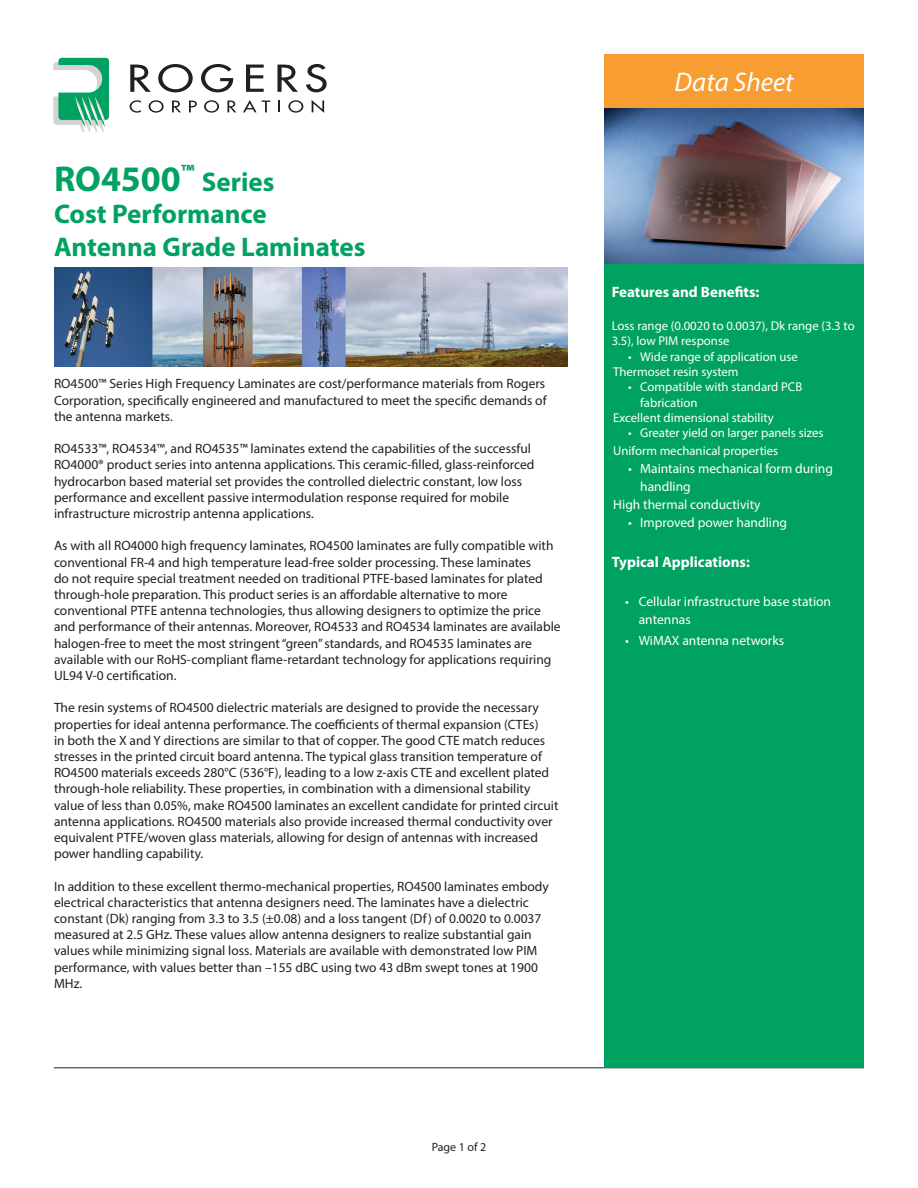
<style>
.page{position:relative;width:918px;height:1188px;background:#fff}
.page>*{position:absolute;margin:0;border:0;box-sizing:border-box;transform-origin:0 0}
.t1{font:700 36px "Myriad Pro";color:#00a261}
.t2{font:700 27px "Myriad Pro";color:#00a261}
.t3{font:italic 27px "Myriad Pro";color:#fff}
.t4{font:700 15px "Myriad Pro";color:#fff}
.t5{font:13.5px/16.2px "Myriad Pro";color:#231f20}
.t6{font:13.5px/18px "Myriad Pro";color:#fff}
.t7{font:12.75px/15.3px "Myriad Pro";color:#fff}
.t8{font:12px "Myriad Pro";color:#231f20}
.s1{font-size:27px}
</style>
<div class="page">
<hr style="left:54px;top:1068px;width:810px;height:1px;background:#231f20">
<svg style="left:53px;top:58px;width:56px;height:74px"></svg>
<svg style="left:130px;top:65px;width:21px;height:27px"></svg>
<svg style="left:158px;top:64px;width:35px;height:28px"></svg>
<svg style="left:201px;top:64px;width:32px;height:28px"></svg>
<svg style="left:246px;top:65px;width:18px;height:27px"></svg>
<svg style="left:277px;top:65px;width:21px;height:27px"></svg>
<svg style="left:306px;top:64px;width:21px;height:28px"></svg>
<svg style="left:130px;top:100px;width:11px;height:13px"></svg>
<svg style="left:149px;top:100px;width:15px;height:13px"></svg>
<svg style="left:172px;top:101px;width:9px;height:11px"></svg>
<svg style="left:189px;top:101px;width:8px;height:11px"></svg>
<svg style="left:204px;top:100px;width:15px;height:13px"></svg>
<svg style="left:227px;top:101px;width:9px;height:11px"></svg>
<svg style="left:243px;top:100px;width:27px;height:12px"></svg>
<svg style="left:278px;top:101px;width:2px;height:11px"></svg>
<svg style="left:288px;top:100px;width:15px;height:13px"></svg>
<svg style="left:312px;top:100px;width:12px;height:13px"></svg>
<img style="left:54px;top:268px;width:514px;height:98px">
<div style="left:605px;top:54px;width:259px;height:1014px;background:#00a261"></div>
<img style="left:605px;top:107px;width:259px;height:157px">
<img style="left:658px;top:160px;width:127px;height:81px">
<div style="left:605px;top:54px;width:259px;height:53px;background:#f89d31"></div>
<p class="t1" style="left:54px;top:155px;width:222px">RO4500<sup>™</sup> <span class="s1">Series</span></p>
<p class="t2" style="left:54px;top:196px;width:214px">Cost Performance</p>
<p class="t2" style="left:54px;top:229px;width:313px">Antenna Grade Laminates</p>
<p class="t5" style="left:54px;top:376px;width:494px;text-align:justify">RO4500™ Series High Frequency Laminates are cost/performance materials from Rogers Corporation, specifically engineered and manufactured to meet the specific demands of the antenna markets.</p>
<p class="t5" style="left:54px;top:440px;width:482px">RO4533™, RO4534™, and RO4535™ laminates extend the capabilities of the successful RO4000® product series into antenna applications. This ceramic-filled, glass-reinforced hydrocarbon based material set provides the controlled dielectric constant, low loss performance and excellent passive intermodulation response required for mobile infrastructure microstrip antenna applications.</p>
<p class="t5" style="left:54px;top:538px;width:508px">As with all RO4000 high frequency laminates, RO4500 laminates are fully compatible with conventional FR-4 and high temperature lead-free solder processing. These laminates<br>do not require special treatment needed on traditional PTFE-based laminates for plated through-hole preparation. This product series is an affordable alternative to more conventional PTFE antenna technologies, thus allowing designers to optimize the price and performance of their antennas. Moreover, RO4533 and RO4534 laminates are available halogen-free to meet the most stringent “green” standards, and RO4535 laminates are available with our RoHS-compliant flame-retardant technology for applications requiring UL94 V-0 certification.</p>
<p class="t5" style="left:54px;top:700px;width:506px">The resin systems of RO4500 dielectric materials are designed to provide the necessary properties for ideal antenna performance. The coefficients of thermal expansion (CTEs)<br>in both the X and Y directions are similar to that of copper. The good CTE match reduces stresses in the printed circuit board antenna. The typical glass transition temperature of RO4500 materials exceeds 280°C (536°F), leading to a low z-axis CTE and excellent plated through-hole reliability. These properties, in combination with a dimensional stability value of less than 0.05%, make RO4500 laminates an excellent candidate for printed circuit antenna applications. RO4500 materials also provide increased thermal conductivity over equivalent PTFE/woven glass materials, allowing for design of antennas with increased power handling capability.</p>
<p class="t5" style="left:54px;top:878px;width:496px">In addition to these excellent thermo-mechanical properties, RO4500 laminates embody electrical characteristics that antenna designers need. The laminates have a dielectric constant (Dk) ranging from 3.3 to 3.5 (±0.08) and a loss tangent (Df) of 0.0020 to 0.0037 measured at 2.5 GHz. These values allow antenna designers to realize substantial gain values while minimizing signal loss. Materials are available with demonstrated low PIM performance, with values better than –155 dBC using two 43 dBm swept tones at 1900<br>MHz.</p>
<p class="t3" style="left:675px;top:65px;width:121px">Data Sheet</p>
<p class="t4" style="left:612px;top:282px;width:149px">Features and Benefits:</p>
<p class="t7" style="left:612px;top:318px;width:244px">Loss range (0.0020 to 0.0037), Dk range (3.3 to<br>3.5), low PIM response</p>
<p class="t7" style="left:628px;top:349px;width:171px">• Wide range of application use</p>
<p class="t7" style="left:613px;top:364px;width:127px">Thermoset resin system</p>
<p class="t7" style="left:640px;top:379px;width:164px;text-indent:-12px">• Compatible with standard PCB fabrication</p>
<p class="t7" style="left:613px;top:410px;width:162px">Excellent dimensional stability</p>
<p class="t7" style="left:628px;top:425px;width:197px">• Greater yield on larger panels sizes</p>
<p class="t7" style="left:613px;top:443px;width:167px">Uniform mechanical properties</p>
<p class="t6" style="left:640px;top:460px;width:194px;text-indent:-12px">• Maintains mechanical form during handling</p>
<p class="t6" style="left:613px;top:496px;width:149px">High thermal conductivity</p>
<p class="t6" style="left:628px;top:514px;width:160px">• Improved power handling</p>
<p class="t4" style="left:612px;top:552px;width:140px">Typical Applications:</p>
<p class="t6" style="left:639px;top:593px;width:194px;text-indent:-14px">• Cellular infrastructure base station antennas</p>
<p class="t6" style="left:625px;top:631px;width:160px">• WiMAX antenna networks</p>
<p class="t8" style="left:432px;top:1140px;width:56px">Page 1 of 2</p>
</div>
